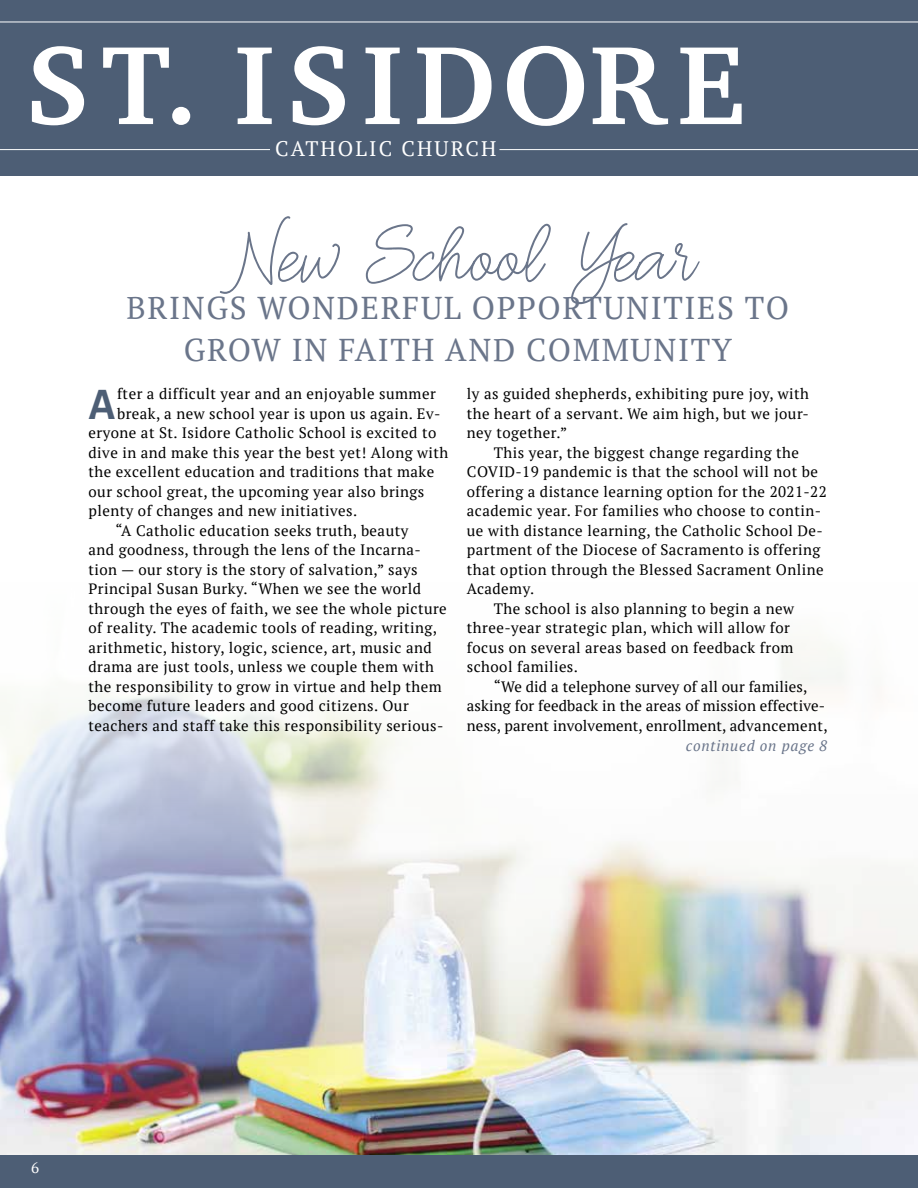
<style>
.page{position:relative;width:918px;height:1188px;background:#fff}
.page>*{position:absolute;margin:0;border:0;box-sizing:border-box;transform-origin:0 0}
.t1{font:700 114px "Charter";letter-spacing:.1em;color:#fff}
.t2{font:87px "Oh Wonder Upright";letter-spacing:-.025em;color:#6a758a}
.t3{font:700 45.3px "Alegreya Sans";color:#4d5e75}
.t4{font:31.5px/42px "PT Serif";letter-spacing:.05em;color:#6a758a;text-align:center}
.t5{font:21px "PT Serif";letter-spacing:.1em;color:#fff}
.t6{font:15px/19.5px "PT Serif";letter-spacing:.03em;color:#000;text-align:justify}
.t7{font:15px "PT Serif";letter-spacing:.01em;color:#000}
.t8{font:italic 15px "PT Serif";letter-spacing:.05em;color:#6a758a}
.t9{font:15px "PT Serif";color:#fff}
</style>
<div class="page">
<div style="left:0;top:1154px;width:918px;height:34px;background:#4d5e75"></div>
<div style="left:0;top:0;width:918px;height:176px;background:#4d5e75"></div>
<hr style="left:0;top:22px;width:918px;height:1px;background:#fff">
<hr style="left:0;top:149px;width:270px;height:1px;background:#fff">
<hr style="left:500px;top:149px;width:418px;height:1px;background:#fff">
<img style="left:0;top:643px;width:918px;height:512px">
<h1 class="t1" style="left:25px;top:-13px;width:721px">ST. ISIDORE</h1>
<h3 class="t5" style="left:275px;top:135px;width:223px">CATHOLIC CHURCH</h3>
<h2 class="t2" style="left:225px;top:203px;width:468px">New School Year</h2>
<h3 class="t4" style="left:127px;top:287px;width:664px">BRINGS WONDERFUL OPPORTUNITIES TO<br>GROW IN FAITH AND COMMUNITY</h3>
<h3 class="t3" style="left:89px;top:371px;width:29px">A</h3>
<p class="t6" style="left:117px;top:384px;width:320px">fter a difficult year and an enjoyable summer</p>
<p class="t6" style="left:117px;top:404px;width:325px">break, a new school year is upon us again. Ev-</p>
<p class="t6" style="left:89px;top:423px;width:349px">eryone at St. Isidore Catholic School is excited to</p>
<p class="t6" style="left:89px;top:443px;width:361px">dive in and make this year the best yet! Along with</p>
<p class="t6" style="left:89px;top:462px;width:347px">the excellent education and traditions that make</p>
<p class="t6" style="left:89px;top:482px;width:337px">our school great, the upcoming year also brings</p>
<p class="t6" style="left:89px;top:501px;width:270px">plenty of changes and new initiatives.</p>
<p class="t6" style="left:116px;top:521px;width:294px">“A Catholic education seeks truth, beauty</p>
<p class="t6" style="left:89px;top:540px;width:334px">and goodness, through the lens of the Incarna-</p>
<p class="t6" style="left:89px;top:560px;width:331px">tion — our story is the story of salvation,” says</p>
<p class="t6" style="left:89px;top:579px;width:334px">Principal Susan Burky. “When we see the world</p>
<p class="t6" style="left:89px;top:599px;width:360px">through the eyes of faith, we see the whole picture</p>
<p class="t6" style="left:89px;top:618px;width:350px">of reality. The academic tools of reading, writing,</p>
<p class="t6" style="left:89px;top:638px;width:345px">arithmetic, history, logic, science, art, music and</p>
<p class="t6" style="left:89px;top:657px;width:347px">drama are just tools, unless we couple them with</p>
<p class="t6" style="left:89px;top:677px;width:355px">the responsibility to grow in virtue and help them</p>
<p class="t6" style="left:89px;top:696px;width:322px">become future leaders and good citizens. Our</p>
<p class="t6" style="left:89px;top:716px;width:357px">teachers and staff take this responsibility serious-</p>
<p class="t6" style="left:467px;top:384px;width:344px">ly as guided shepherds, exhibiting pure joy, with the heart of a servant. We aim high, but we jour&shy;ney together.”</p>
<p class="t6" style="left:494px;top:443px;width:307px">This year, the biggest change regarding the</p>
<p class="t6" style="left:467px;top:462px;width:353px">COVID-19 pandemic is that the school will not be</p>
<p class="t6" style="left:467px;top:482px;width:361px">offering a distance learning option for the 2021-22</p>
<p class="t6" style="left:467px;top:501px;width:356px">academic year. For families who choose to contin-</p>
<p class="t6" style="left:467px;top:521px;width:358px">ue with distance learning, the Catholic School De-</p>
<p class="t6" style="left:467px;top:540px;width:355px">partment of the Diocese of Sacramento is offering</p>
<p class="t6" style="left:467px;top:560px;width:358px">that option through the Blessed Sacrament Online</p>
<p class="t6" style="left:467px;top:579px;width:69px">Academy.</p>
<p class="t6" style="left:494px;top:599px;width:302px">The school is also planning to begin a new</p>
<p class="t6" style="left:467px;top:618px;width:325px">three-year strategic plan, which will allow for</p>
<p class="t6" style="left:467px;top:638px;width:328px">focus on several areas based on feedback from</p>
<p class="t6" style="left:467px;top:657px;width:113px">school families.</p>
<p class="t7" style="left:494px;top:677px;width:315px">“We did a telephone survey of all our families,</p>
<p class="t7" style="left:467px;top:696px;width:360px">asking for feedback in the areas of mission effective-</p>
<p class="t7" style="left:467px;top:716px;width:362px">ness, parent involvement, enrollment, advancement,</p>
<p class="t8" style="left:686px;top:736px;width:143px">continued on page 8</p>
<p class="t9" style="left:31px;top:1158px;width:9px">6</p>
</div>
